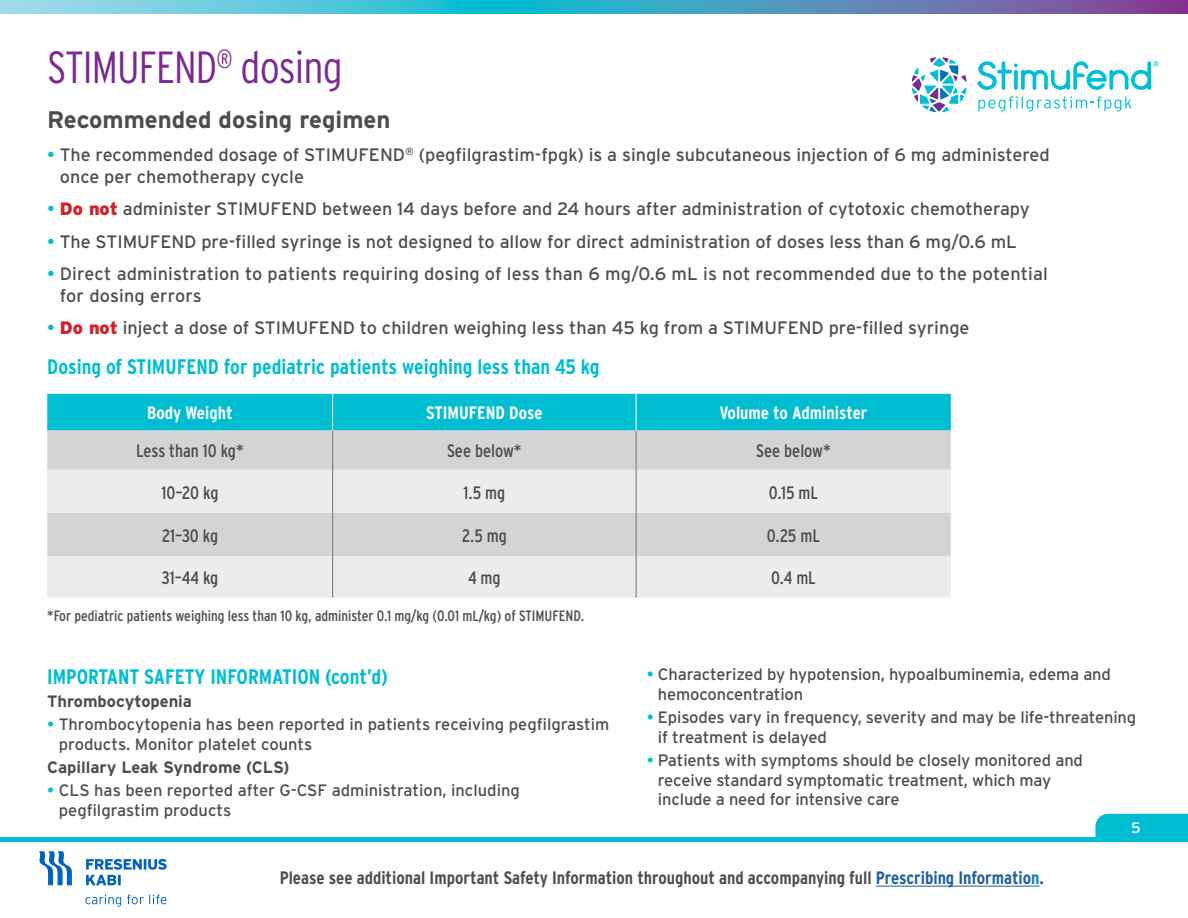
<style>
.page{position:relative;width:1188px;height:918px;background:#fff}
.page>*{position:absolute;margin:0;border:0;box-sizing:border-box;transform-origin:0 0}
.t1{font:300 45px "Interstate Condensed";letter-spacing:-.02em;color:#7a2a90}
.t2{font:700 24px "Interstate";color:#4c4d4d}
.t3{font:700 21px "Interstate Condensed";color:#00bdd2}
.t4{font:18px/21.6px "Interstate";color:#4c4d4d}
.t5{font:700 18px "Interstate Condensed";color:#4c4d4d}
.t6{font:18px "Interstate Condensed";color:#4c4d4d}
.t7{font:700 18px "Interstate Condensed";color:#fff}
.t8{font:16.5px/19.8px "Interstate";letter-spacing:-.01em;color:#4c4d4d}
.t9{font:700 16.5px "Interstate";color:#4c4d4d}
.t10{font:15px "Interstate Condensed";color:#4c4d4d}
.t11{font:15px "Interstate";color:#fff}
.s1{color:#00bdd2}
.s2{font-weight:900;color:#d2232a}
.s3{color:#215e9e}
.s4{color:#0081c9}
</style>
<div class="page">
<div style="left:0;top:837px;width:1188px;height:5px;background:#00bdd2"></div>
<svg style="left:39px;top:851px;width:33px;height:34px"></svg>
<svg style="left:86px;top:859px;width:81px;height:26px"></svg>
<svg style="left:85px;top:894px;width:81px;height:13px"></svg>
<svg style="left:1px;top:0;width:1187px;height:14px"></svg>
<hr style="left:876px;top:886px;width:155px;height:1px;background:#215e9e">
<svg style="left:912px;top:57px;width:55px;height:55px"></svg>
<svg style="left:977px;top:61px;width:182px;height:29px"></svg>
<svg style="left:978px;top:96px;width:154px;height:16px"></svg>
<div style="left:1096px;top:814px;width:92px;height:23px;background:#00bdd2"></div>
<div style="left:47px;top:394px;width:904px;height:37px;background:#00bdd2"></div>
<div style="left:47px;top:431px;width:904px;height:39px;background:#d6d4d3"></div>
<svg style="left:47px;top:470px;width:904px;height:128px;fill:#edecec"></svg>
<hr style="left:332px;top:394px;width:1px;height:37px;background:#fff">
<hr style="left:636px;top:394px;width:1px;height:37px;background:#fff">
<hr style="left:332px;top:431px;width:1px;height:39px;background:#757271">
<hr style="left:636px;top:431px;width:1px;height:39px;background:#757271">
<hr style="left:332px;top:470px;width:1px;height:43px;background:#757271">
<hr style="left:636px;top:470px;width:1px;height:43px;background:#757271">
<hr style="left:332px;top:513px;width:1px;height:44px;background:#757271">
<hr style="left:636px;top:513px;width:1px;height:44px;background:#757271">
<hr style="left:332px;top:557px;width:1px;height:41px;background:#757271">
<hr style="left:636px;top:557px;width:1px;height:41px;background:#757271">
<h1 class="t1" style="left:47px;top:42px;width:297px">STIMUFEND<sup>®</sup> dosing</h1>
<h2 class="t2" style="left:47px;top:106px;width:345px">Recommended dosing regimen</h2>
<p class="t4" style="left:60px;top:144px;width:991px;text-indent:-13px"><span class="s1">•</span> The recommended dosage of STIMUFEND<sup>®</sup> (pegfilgrastim-fpgk) is a single subcutaneous injection of 6 mg administered once per chemotherapy cycle</p>
<p class="t4" style="left:47px;top:198px;width:984px"><span class="s1">•</span> <span class="s2">Do not</span> administer STIMUFEND between 14 days before and 24 hours after administration of cytotoxic chemotherapy</p>
<p class="t4" style="left:47px;top:230px;width:971px"><span class="s1">•</span> The STIMUFEND pre-filled syringe is not designed to allow for direct administration of doses less than 6 mg/0.6 mL</p>
<p class="t4" style="left:60px;top:263px;width:990px;text-indent:-13px"><span class="s1">•</span> Direct administration to patients requiring dosing of less than 6 mg/0.6 mL is not recommended due to the potential for dosing errors</p>
<p class="t4" style="left:47px;top:317px;width:924px"><span class="s1">•</span> <span class="s2">Do not</span> inject a dose of STIMUFEND to children weighing less than 45 kg from a STIMUFEND pre-filled syringe</p>
<p class="t3" style="left:47px;top:355px;width:554px">Dosing of STIMUFEND for pediatric patients weighing less than 45 kg</p>
<p class="t7" style="left:147px;top:403px;width:87px">Body Weight</p>
<p class="t7" style="left:426px;top:403px;width:118px">STIMUFEND Dose</p>
<p class="t7" style="left:719px;top:403px;width:150px">Volume to Administer</p>
<p class="t6" style="left:136px;top:441px;width:109px">Less than 10 kg*</p>
<p class="t6" style="left:447px;top:441px;width:76px">See below*</p>
<p class="t6" style="left:756px;top:441px;width:76px">See below*</p>
<p class="t6" style="left:161px;top:482px;width:59px">10–20 kg</p>
<p class="t6" style="left:464px;top:482px;width:43px">1.5 mg</p>
<p class="t6" style="left:769px;top:482px;width:51px">0.15 mL</p>
<p class="t6" style="left:162px;top:526px;width:58px">21–30 kg</p>
<p class="t6" style="left:462px;top:526px;width:47px">2.5 mg</p>
<p class="t6" style="left:767px;top:526px;width:55px">0.25 mL</p>
<p class="t6" style="left:162px;top:568px;width:58px">31–44 kg</p>
<p class="t6" style="left:468px;top:568px;width:34px">4 mg</p>
<p class="t6" style="left:771px;top:568px;width:46px">0.4 mL</p>
<p class="t10" style="left:47px;top:608px;width:538px">*For pediatric patients weighing less than 10 kg, administer 0.1 mg/kg (0.01 mL/kg) of STIMUFEND.</p>
<p class="t3" style="left:47px;top:665px;width:342px">IMPORTANT SAFETY INFORMATION (cont’d)</p>
<p class="t9" style="left:47px;top:692px;width:146px">Thrombocytopenia</p>
<p class="t8" style="left:59px;top:714px;width:552px;text-indent:-12px"><span class="s1">•</span> Thrombocytopenia has been reported in patients receiving pegfilgrastim products. Monitor platelet counts</p>
<p class="t9" style="left:47px;top:758px;width:244px">Capillary Leak Syndrome (CLS)</p>
<p class="t8" style="left:59px;top:780px;width:463px;text-indent:-12px"><span class="s1">•</span> CLS has been reported after G-CSF administration, including pegfilgrastim products</p>
<p class="t8" style="left:658px;top:664px;width:454px;text-indent:-11px"><span class="s1">•</span> Characterized by hypotension, hypoalbuminemia, edema and hemoconcentration</p>
<p class="t8" style="left:658px;top:707px;width:480px;text-indent:-11px"><span class="s1">•</span> Episodes vary in frequency, severity and may be life-threatening if treatment is delayed</p>
<p class="t8" style="left:658px;top:750px;width:427px;text-indent:-11px"><span class="s1">•</span> Patients with symptoms should be closely monitored and receive standard symptomatic treatment, which may include a need for intensive care</p>
<p class="t11" style="left:1131px;top:819px;width:11px">5</p>
<p class="t5" style="left:280px;top:867px;width:766px">Please see additional Important Safety Information throughout and accompanying full <span class="s3">Prescribing Informatio</span><span class="s4">n</span>.</p>
</div>
